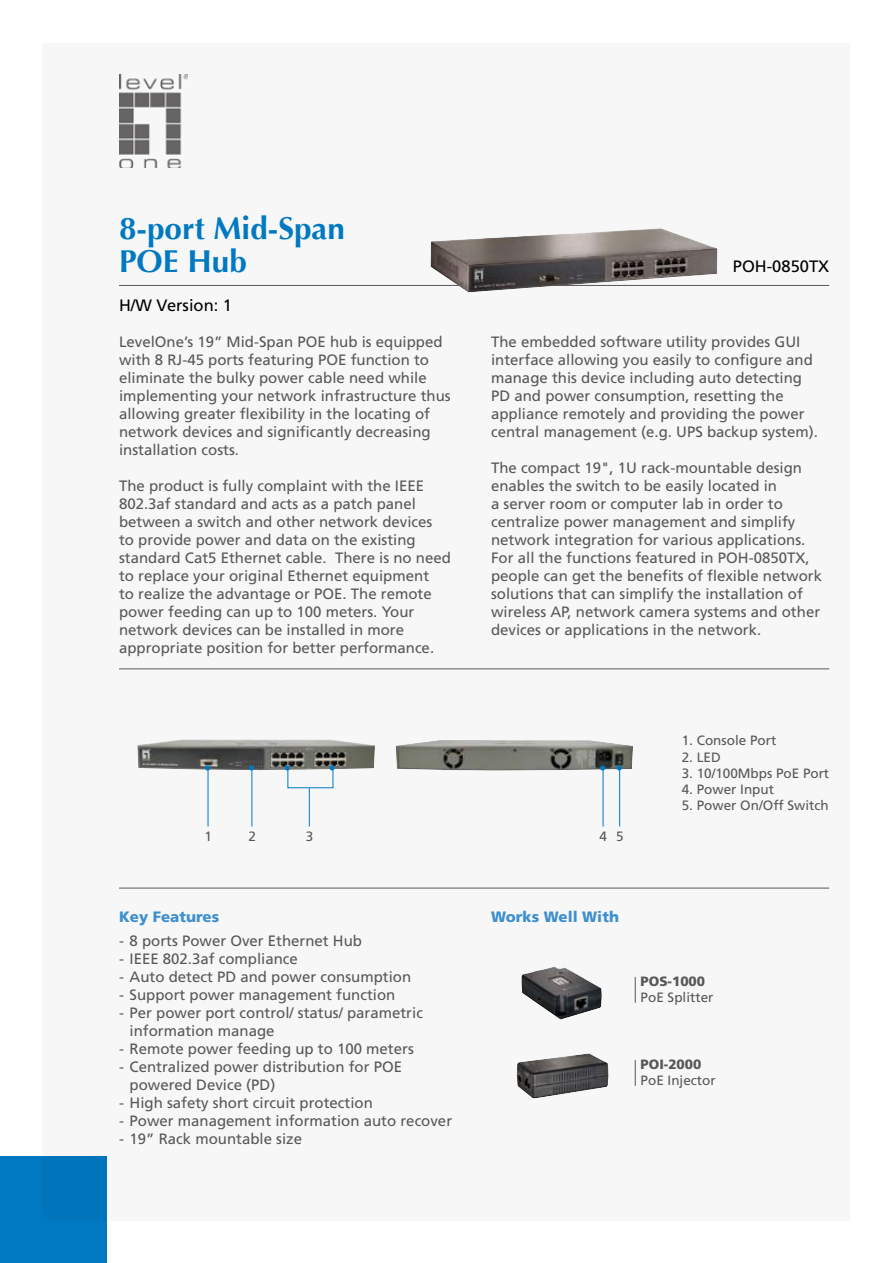
<style>
.page{position:relative;width:893px;height:1263px;background:#fff}
.page>*{position:absolute;margin:0;border:0;box-sizing:border-box;transform-origin:0 0}
.t1{font:700 31.5px/33px "Optima";color:#0079c2}
.t2{font:16.5px "Frutiger CE";color:#000}
.t3{font:15px/18px "Frutiger CE";color:#595757}
.t4{font:900 15px "Frutiger CE";color:#3e8fce}
.t5{font:13.5px "Frutiger CE";color:#595757}
.t6{font:900 13.5px "Frutiger CE";color:#595757}
</style>
<div class="page">
<div style="left:43px;top:43px;width:807px;height:1177px;background:#f7f7f7"></div>
<div style="left:0;top:1157px;width:106px;height:106px;background:#0079c2"></div>
<img style="left:119px;top:74px;width:68px;height:94px">
<hr style="left:119px;top:285px;width:710px;height:1px;background:#595757">
<hr style="left:119px;top:668px;width:710px;height:1px;background:#595757">
<hr style="left:119px;top:888px;width:710px;height:1px;background:#595757">
<svg style="left:635px;top:977px;width:1px;height:26px"></svg>
<svg style="left:635px;top:1060px;width:1px;height:26px"></svg>
<img style="left:430px;top:228px;width:287px;height:64px">
<img style="left:521px;top:967px;width:81px;height:52px">
<img style="left:517px;top:1053px;width:92px;height:45px">
<img style="left:137px;top:739px;width:238px;height:31px">
<img style="left:395px;top:740px;width:238px;height:31px">
<hr style="left:208px;top:769px;width:1px;height:57px;background:#0079c2">
<svg style="left:205px;top:765px;width:5px;height:5px"></svg>
<hr style="left:252px;top:769px;width:1px;height:57px;background:#0079c2">
<svg style="left:249px;top:765px;width:5px;height:5px"></svg>
<hr style="left:309px;top:788px;width:1px;height:38px;background:#0079c2">
<svg style="left:285px;top:765px;width:5px;height:5px"></svg>
<svg style="left:330px;top:765px;width:5px;height:5px"></svg>
<hr style="left:603px;top:769px;width:1px;height:57px;background:#0079c2">
<svg style="left:600px;top:765px;width:5px;height:5px"></svg>
<hr style="left:619px;top:769px;width:1px;height:57px;background:#0079c2">
<svg style="left:617px;top:765px;width:5px;height:5px"></svg>
<h1 class="t1" style="left:119px;top:212px;width:227px">8-port Mid-Span<br>POE Hub</h1>
<p class="t2" style="left:119px;top:296px;width:115px">H/W Version: 1</p>
<p class="t3" style="left:119px;top:333px;width:333px">LevelOne’s 19” Mid-Span POE hub is equipped with 8 RJ-45 ports featuring POE function to eliminate the bulky power cable need while implementing your network infrastructure thus allowing greater flexibility in the locating of network devices and significantly decreasing installation costs.</p>
<p class="t3" style="left:119px;top:477px;width:333px">The product is fully complaint with the IEEE<br>802 .3af standard and acts as a patch panel between a switch and other network devices to provide power and data on the existing standard Cat5 Ethernet cable. There is no need to replace your original Ethernet equipment<br>to realize the advantage or POE. The remote power feeding can up to 100 meters. Your network devices can be installed in more appropriate position for better performance.</p>
<p class="t2" style="left:733px;top:257px;width:98px">POH-0850TX</p>
<p class="t3" style="left:491px;top:333px;width:328px">The embedded software utility provides GUI interface allowing you easily to configure and manage this device including auto detecting PD and power consumption, resetting the appliance remotely and providing the power central management (e.g. UPS backup system).</p>
<p class="t3" style="left:491px;top:459px;width:332px">The compact 19", 1U rack-mountable design enables the switch to be easily located in<br>a server room or computer lab in order to centralize power management and simplify network integration for various applications.<br>For all the functions featured in POH-0850TX, people can get the benefits of flexible network solutions that can simplify the installation of wireless AP, network camera systems and other devices or applications in the network.</p>
<p class="t5" style="left:682px;top:733px;width:96px">1. Console Port</p>
<p class="t5" style="left:682px;top:749px;width:41px">2. LED</p>
<p class="t5" style="left:682px;top:765px;width:149px">3. 10/100Mbps PoE Port</p>
<p class="t5" style="left:682px;top:781px;width:94px">4. Power Input</p>
<p class="t5" style="left:682px;top:798px;width:148px">5. Power On/Off Switch</p>
<p class="t5" style="left:205px;top:829px;width:9px">1</p>
<p class="t5" style="left:248px;top:829px;width:5px">2</p>
<p class="t5" style="left:306px;top:829px;width:9px">3</p>
<p class="t5" style="left:600px;top:829px;width:26px">4 5</p>
<p class="t4" style="left:119px;top:907px;width:102px">Key Features</p>
<p class="t3" style="left:119px;top:932px;width:245px">- 8 ports Power Over Ethernet Hub</p>
<p class="t3" style="left:119px;top:950px;width:180px">- IEEE 802.3af compliance</p>
<p class="t3" style="left:119px;top:968px;width:294px">- Auto detect PD and power consumption</p>
<p class="t3" style="left:119px;top:986px;width:278px">- Support power management function</p>
<p class="t3" style="left:130px;top:1004px;width:295px;text-indent:-10px">- Per power port control/ status/ parametric information manage</p>
<p class="t3" style="left:119px;top:1040px;width:296px">- Remote power feeding up to 100 meters</p>
<p class="t3" style="left:130px;top:1058px;width:274px;text-indent:-10px">- Centralized power distribution for POE powered Device (PD)</p>
<p class="t3" style="left:119px;top:1094px;width:255px">- High safety short circuit protection</p>
<p class="t3" style="left:119px;top:1112px;width:335px">- Power management information auto recover</p>
<p class="t3" style="left:119px;top:1130px;width:185px">- 19” Rack mountable size</p>
<p class="t4" style="left:491px;top:907px;width:129px">Works Well With</p>
<p class="t6" style="left:641px;top:973px;width:66px">POS-1000</p>
<p class="t5" style="left:641px;top:989px;width:74px">PoE Splitter</p>
<p class="t6" style="left:641px;top:1056px;width:62px">POI-2000</p>
<p class="t5" style="left:641px;top:1073px;width:77px">PoE Injector</p>
</div>
